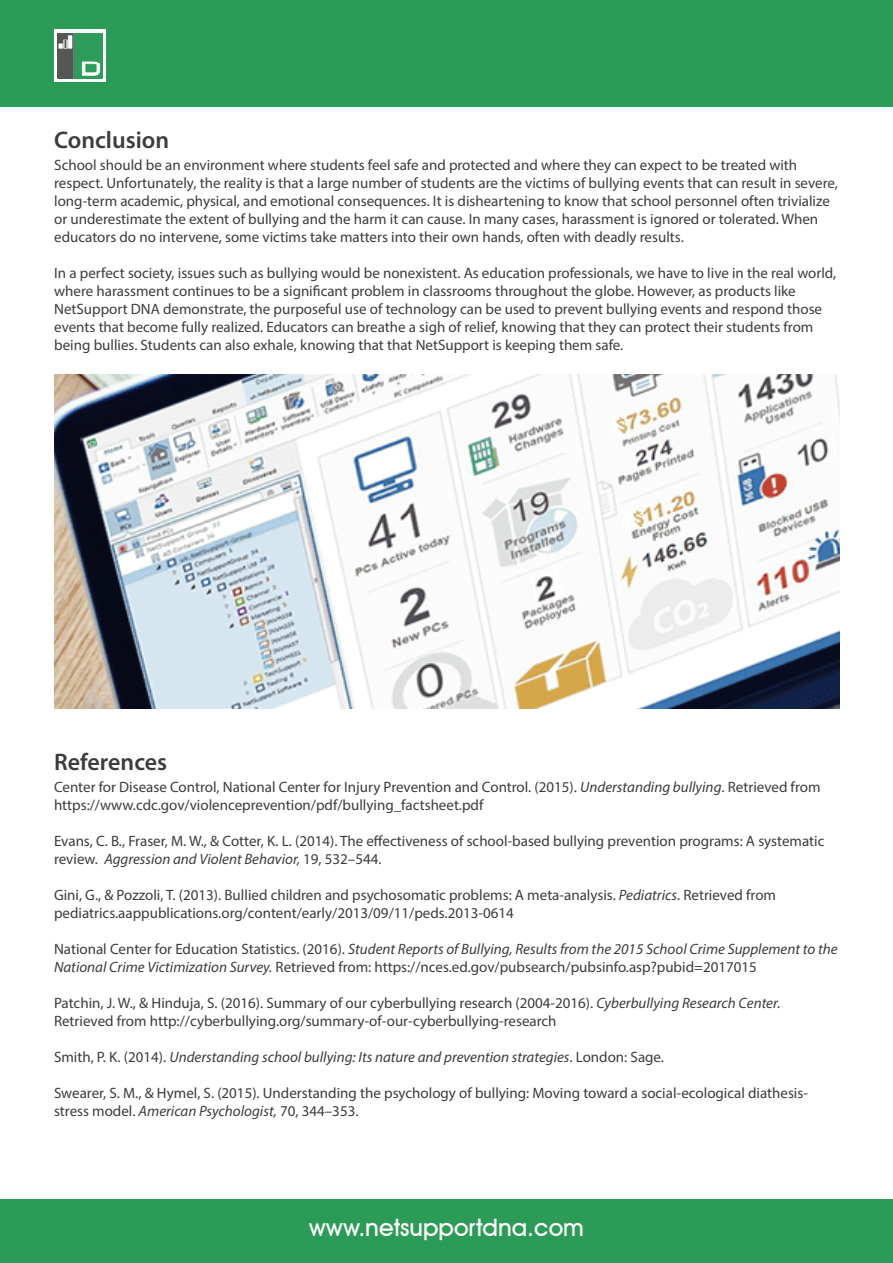
<style>
.page{position:relative;width:893px;height:1263px;background:#fff}
.page>*{position:absolute;margin:0;border:0;box-sizing:border-box;transform-origin:0 0}
.t1{font:500 24px "Avant Garde IT Cby BT";color:#fff}
.t2{font:600 24px "Myriad Pro";color:#3c3c3b}
.t3{font:15px/18px "Myriad Pro";color:#3c3c3b}
.t4{font:italic 15px "Myriad Pro";color:#3c3c3b}
.s1{font-style:italic}
.s2{font-style:normal}
</style>
<div class="page">
<div style="left:0;top:0;width:893px;height:106px;background:#2d9b58"></div>
<div style="left:0;top:1199px;width:893px;height:64px;background:#2d9b58"></div>
<div style="left:54px;top:30px;width:52px;height:52px;background:#fff"></div>
<img style="left:57px;top:33px;width:46px;height:46px">
<img style="left:54px;top:374px;width:786px;height:334px">
<h1 class="t2" style="left:54px;top:124px;width:117px">Conclusion</h1>
<p class="t3" style="left:54px;top:156px;width:785px">School should be an environment where students feel safe and protected and where they can expect to be treated with respect. Unfortunately, the reality is that a large number of students are the victims of bullying events that can result in severe, long-term academic, physical, and emotional consequences. It is disheartening to know that school personnel often trivialize or underestimate the extent of bullying and the harm it can cause. In many cases, harassment is ignored or tolerated. When educators do no intervene, some victims take matters into their own hands, often with deadly results.</p>
<p class="t3" style="left:54px;top:264px;width:784px">In a perfect society, issues such as bullying would be nonexistent. As education professionals, we have to live in the real world, where harassment continues to be a significant problem in classrooms throughout the globe. However, as products like NetSupport DNA demonstrate, the purposeful use of technology can be used to prevent bullying events and respond those events that become fully realized. Educators can breathe a sigh of relief, knowing that they can protect their students from being bullies. Students can also exhale, knowing that that NetSupport is keeping them safe.</p>
<h1 class="t2" style="left:54px;top:746px;width:115px">References</h1>
<p class="t3" style="left:54px;top:778px;width:768px">Center for Disease Control, National Center for Injury Prevention and Control. (2015). <span class="s1">Understanding bullying</span>. Retrieved from https://www.cdc.gov/violenceprevention/pdf/bullying_factsheet.pdf</p>
<p class="t3" style="left:54px;top:832px;width:772px">Evans, C. B., Fraser, M. W., &amp; Cotter, K. L. (2014). The effectiveness of school-based bullying prevention programs: A systematic review. <span class="s1">Aggression and Violent Behavior,</span> 19, 532–544.</p>
<p class="t3" style="left:54px;top:886px;width:724px">Gini, G., &amp; Pozzoli, T. (2013). Bullied children and psychosomatic problems: A meta-analysis. <span class="s1">Pediatrics</span>. Retrieved from pediatrics.aappublications.org/content/early/2013/09/11/peds.2013-0614</p>
<p class="t3" style="left:54px;top:940px;width:785px">National Center for Education Statistics. (2016). <span class="s1">Student Reports of Bullying, Results from the 2015 School Crime Supplement to the<br>National Crime Victimization Survey.</span> Retrieved from: https://nces.ed.gov/pubsearch/pubsinfo.asp?pubid=2017015</p>
<p class="t3" style="left:54px;top:994px;width:728px">Patchin, J. W., &amp; Hinduja, S. (2016). Summary of our cyberbullying research (2004-2016). <span class="s1">Cyberbullying Research Center.<br></span>Retrieved from http://cyberbullying.org/summary-of-our-cyberbullying-research</p>
<p class="t4" style="left:54px;top:1047px;width:612px"><span class="s2">Smith, P. K. (2014).</span> Understanding school bullying: Its nature and prevention strategies<span class="s2">. London: Sage.</span></p>
<p class="t3" style="left:54px;top:1084px;width:755px">Swearer, S. M., &amp; Hymel, S. (2015). Understanding the psychology of bullying: Moving toward a social-ecological diathesis&shy;stress model. <span class="s1">American Psychologist,</span> 70, 344–353.</p>
<h1 class="t1" style="left:309px;top:1212px;width:277px">www.netsupportdna.com</h1>
</div>
